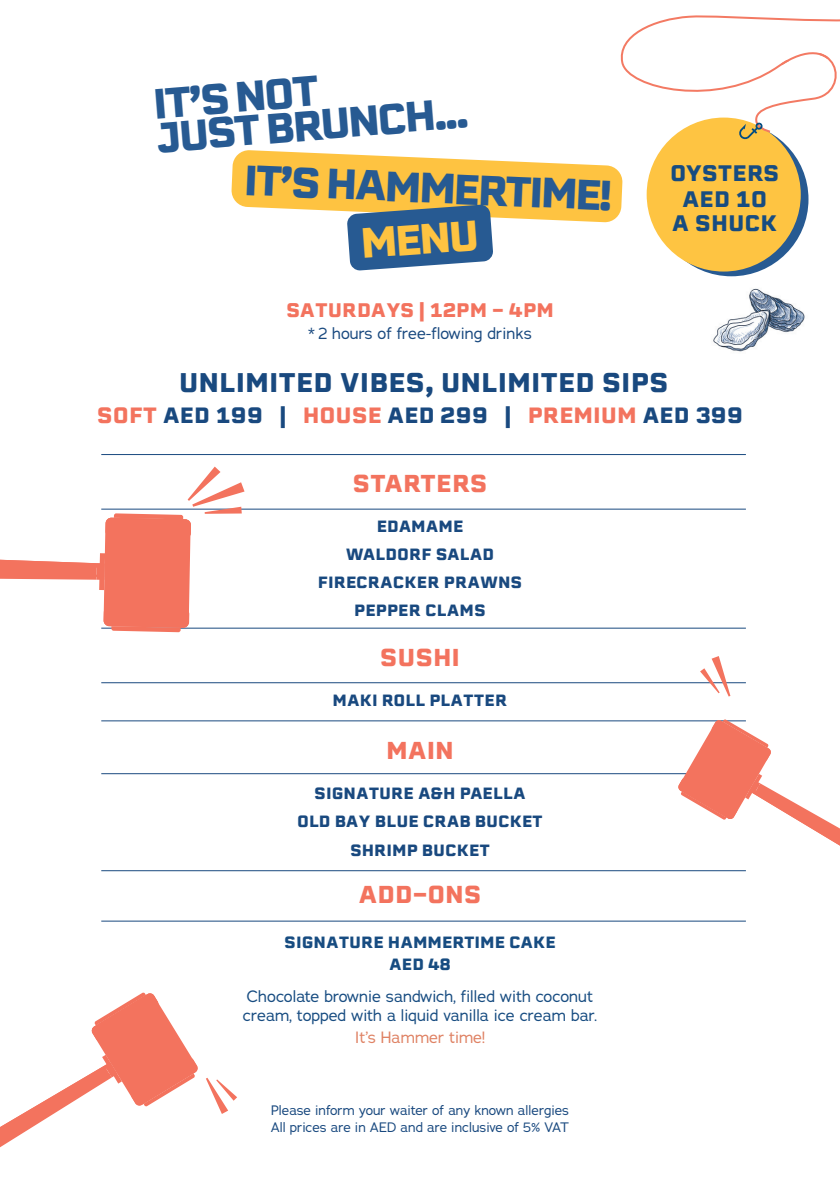
<style>
.page{position:relative;width:840px;height:1191px;background:#fff}
.page>*{position:absolute;margin:0;border:0;box-sizing:border-box;transform-origin:0 0}
.t1{font:700 41.6px/34.8px "Erbaum";color:#275a92}
.t2{font:700 41.6px "Erbaum";color:#fec341}
.t3{font:700 26.4px "Erbaum";color:#19497f}
.t4{font:700 24px "Erbaum";color:#f3735e}
.t5{font:700 22px/26px "Erbaum";color:#174c81;text-align:center}
.t6{font:700 21.8px "Erbaum";color:#19497f}
.t7{font:700 19.2px "Erbaum";color:#f3735e}
.t8{font:700 16px/28px "Erbaum";color:#19497f;text-align:center}
.t9{font:16px/19.2px "Adrianna";color:#174c81}
.t10{font:700 16px/22px "Erbaum";color:#174c81;text-align:center}
.t11{font:16px "Adrianna";color:#19497f}
.t12{font:16px "Adrianna";color:#df8264}
.t13{font:13.4px/17.2px "Adrianna";color:#19497f}
.s1{color:#f3735e}
</style>
<div class="page">
<img style="left:709px;top:273px;width:96px;height:79px">
<svg style="left:654px;top:122px;width:154px;height:154px"></svg>
<div style="left:646px;top:118px;width:154px;height:153px;background:#fec442;border-radius:50%"></div>
<hr style="left:101px;top:454px;width:644px;height:1px;background:#19497f">
<hr style="left:101px;top:509px;width:644px;height:1px;background:#19497f">
<hr style="left:101px;top:628px;width:644px;height:1px;background:#19497f">
<hr style="left:101px;top:682px;width:644px;height:1px;background:#19497f">
<hr style="left:101px;top:720px;width:644px;height:1px;background:#19497f">
<hr style="left:101px;top:773px;width:644px;height:1px;background:#19497f">
<hr style="left:101px;top:870px;width:644px;height:1px;background:#19497f">
<hr style="left:101px;top:920px;width:644px;height:1px;background:#19497f">
<svg style="left:620px;top:15px;width:219px;height:125px"></svg>
<svg style="left:231px;top:150px;width:391px;height:121px"></svg>
<svg style="left:0;top:992px;width:198px;height:156px"></svg>
<svg style="left:677px;top:719px;width:162px;height:126px"></svg>
<svg style="left:206px;top:1077px;width:31px;height:37px"></svg>
<svg style="left:0;top:466px;width:244px;height:166px"></svg>
<svg style="left:699px;top:656px;width:31px;height:40px"></svg>
<h1 class="t1" style="left:151px;top:87px;width:315px;rotate:-5deg">IT’S NOT<br>JUST BRUNCH...</h1>
<h1 class="t1" style="left:244px;top:163px;width:370px;rotate:2deg">IT’S HAMMERTIME!</h1>
<h1 class="t2" style="left:358px;top:213px;width:121px;rotate:-4deg">MENU</h1>
<p class="t7" style="left:286px;top:296px;width:269px">SATURDAYS | 12PM - 4PM</p>
<p class="t11" style="left:308px;top:323px;width:225px">* 2 hours of free-flowing drinks</p>
<h3 class="t5" style="left:669px;top:159px;width:111px">OYSTERS<br>AED 10</h3>
<h3 class="t5" style="left:671px;top:209px;width:107px">A SHUCK</h3>
<h2 class="t3" style="left:179px;top:363px;width:491px">UNLIMITED VIBES, UNLIMITED SIPS</h2>
<h3 class="t6" style="left:97px;top:400px;width:647px"><span class="s1">SOFT</span> AED 199 | <span class="s1">HOUSE</span> AED 299 | <span class="s1">PREMIUM</span> AED 399</h3>
<h3 class="t4" style="left:352px;top:466px;width:136px">STARTERS</h3>
<p class="t8" style="left:317px;top:512px;width:206px">EDAMAME<br>WALDORF SALAD<br>FIRECRACKER PRAWNS<br>PEPPER CLAMS</p>
<h3 class="t4" style="left:379px;top:640px;width:82px">SUSHI</h3>
<p class="t8" style="left:332px;top:686px;width:176px">MAKI ROLL PLATTER</p>
<h3 class="t4" style="left:386px;top:733px;width:69px">MAIN</h3>
<p class="t8" style="left:297px;top:779px;width:247px">SIGNATURE A&amp;H PAELLA<br>OLD BAY BLUE CRAB BUCKET<br>SHRIMP BUCKET</p>
<h3 class="t4" style="left:358px;top:877px;width:124px">ADD-ONS</h3>
<p class="t10" style="left:284px;top:931px;width:273px">SIGNATURE HAMMERTIME CAKE<br>AED 48</p>
<p class="t9" style="left:243px;top:986px;width:355px">Chocolate brownie sandwich, filled with coconut cream, topped with a liquid vanilla ice cream bar.</p>
<p class="t12" style="left:355px;top:1027px;width:131px">It’s Hammer time!</p>
<p class="t13" style="left:270px;top:1101px;width:300px">Please inform your waiter of any known allergies<br>All prices are in AED and are inclusive of 5% VAT</p>
</div>
